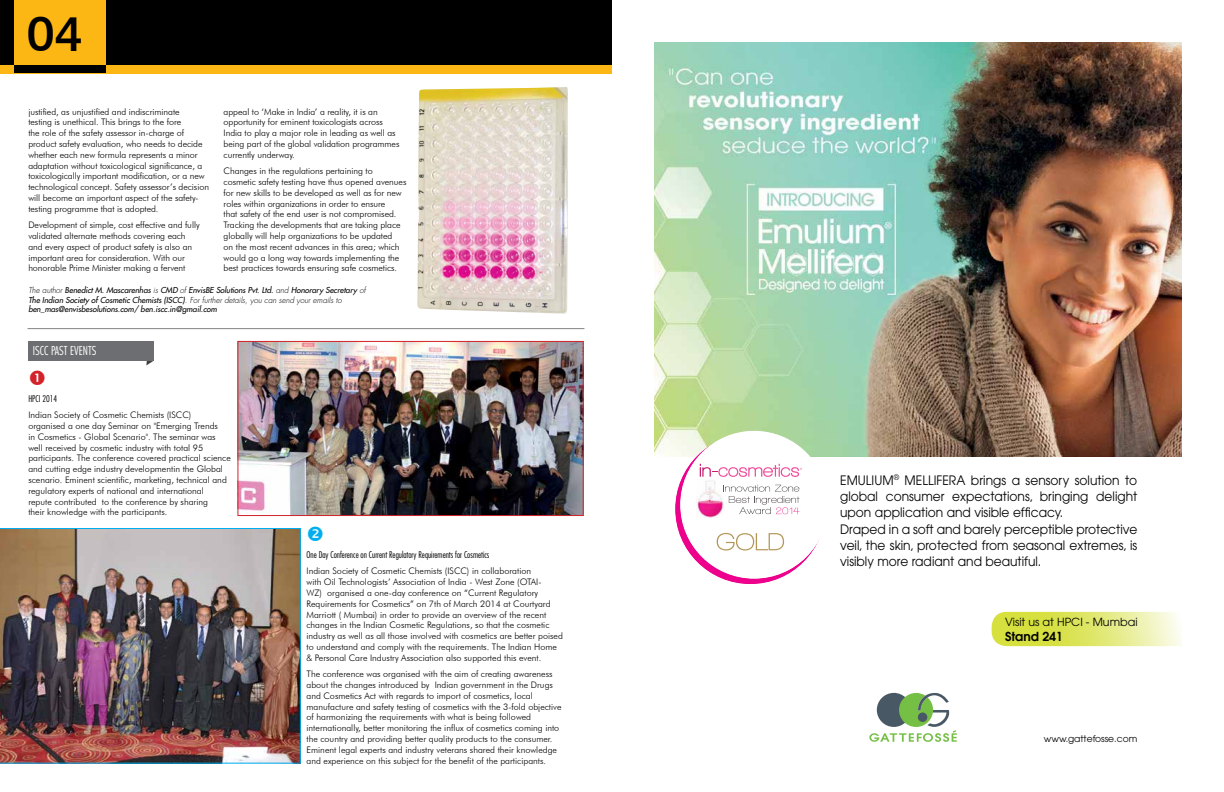
<style>
.page{position:relative;width:1224px;height:792px;background:#fff}
.page>*{position:absolute;margin:0;border:0;box-sizing:border-box;transform-origin:0 0}
.t1{font:500 50px "Swiss 721 BT";color:#000}
.t2{font:12.9px/16.3px "Avant Garde";color:#000;scale:.95 1}
.t3{font:600 12.4px "Avant Garde";color:#000}
.t4{font:300 condensed 12px "Futura";color:#fff}
.t5{font:11.1px "Avant Garde";color:#000}
.t6{font:9.2px "Avant Garde";color:#000}
.t7{font:300 9px/10.8px "Futura BT";color:#000}
.t8{font:300 condensed 9px "Futura";color:#000}
.t9{font:italic 8px/9.6px "Futura";letter-spacing:-.005em;color:#000}
.s1{font-weight:300}
</style>
<div class="page">
<div style="left:0;top:0;width:612px;height:65px;background:#000"></div>
<div style="left:0;top:65px;width:612px;height:8px;background:#fdb714"></div>
<div style="left:14px;top:0;width:92px;height:73px;background:#fdb714"></div>
<div style="left:14px;top:65px;width:92px;height:8px;background:#000"></div>
<svg style="left:869px;top:693px;width:88px;height:49px"></svg>
<svg style="left:992px;top:612px;width:189px;height:34px;background:#e2e979"></svg>
<img style="left:655px;top:42px;width:526px;height:414px">
<div style="left:676px;top:435px;width:148px;height:148px;background:#ec008c;border-radius:50%"></div>
<div style="left:680px;top:431px;width:148px;height:148px;background:#fff;border-radius:50%"></div>
<svg style="left:717px;top:533px;width:67px;height:17px"></svg>
<img style="left:696px;top:481px;width:27px;height:37px">
<svg style="left:700px;top:464px;width:102px;height:13px"></svg>
<svg style="left:723px;top:485px;width:76px;height:29px"></svg>
<img style="left:417px;top:87px;width:151px;height:227px">
<svg style="left:146px;top:360px;width:8px;height:5px"></svg>
<div style="left:28px;top:341px;width:126px;height:19px;background:#6d6e71"></div>
<img style="left:239px;top:343px;width:343px;height:171px">
<div style="left:237px;top:341px;width:347px;height:175px;border:1px solid #d2232a"></div>
<img style="left:0;top:528px;width:301px;height:236px">
<hr style="left:28px;top:328px;width:556px;height:1px;background:#808285">
<h1 class="t1" style="left:27px;top:3px;width:57px">04</h1>
<p class="t7" style="left:28px;top:106px;width:182px">justified, as unjustified and indiscriminate<br>testing is unethical. This brings to the fore<br>the role of the safety assessor in-charge of product safety evaluation, who needs to decide whether each new formula represents a minor adaptation without toxicological significance, a toxicologically important modification, or a new technological concept. Safety assessor’s decision will become an important aspect of the safety&shy;testing programme that is adopted.</p>
<p class="t7" style="left:28px;top:220px;width:173px">Development of simple, cost effective and fully validated alternate methods covering each and every aspect of product safety is also an important area for consideration. With our honorable Prime Minister making a fervent</p>
<p class="t7" style="left:224px;top:106px;width:177px">appeal to ‘Make in India’ a reality, it is an opportunity for eminent toxicologists across India to play a major role in leading as well as being part of the global validation programmes currently underway.</p>
<p class="t7" style="left:224px;top:166px;width:184px">Changes in the regulations pertaining to cosmetic safety testing have thus opened avenues for new skills to be developed as well as for new roles within organizations in order to ensure<br>that safety of the end user is not compromised.<br>Tracking the developments that are taking place globally will help organizations to be updated<br>on the most recent advances in this area; which would go a long way towards implementing the best practices towards ensuring safe cosmetics.</p>
<p class="t9" style="left:28px;top:285px;width:339px"><span class="s1">The author</span> Benedict M. Mascarenhas <span class="s1">is</span> CMD <span class="s1">of</span> EnvisBE Solutions Pvt. Ltd. <span class="s1">and</span> Honorary Secretary <span class="s1">of<br></span>The Indian Society of Cosmetic Chemists (ISCC)<span class="s1">. For further details, you can send your emails to </span>ben_mas@envisbesolutions.com/ ben.iscc.in@gmail.com</p>
<h3 class="t4" style="left:33px;top:343px;width:52px">ISCC past events</h3>
<p class="t8" style="left:28px;top:393px;width:30px">HPCI 2014</p>
<p class="t7" style="left:28px;top:409px;width:204px">Indian Society of Cosmetic Chemists (ISCC)<br>organised a one day Seminar on "Emerging Trends<br>in Cosmetics - Global Scenario". The seminar was well received by cosmetic industry with total 95 participants. The conference covered practical science and cutting edge industry developmentin the Global scenario. Eminent scientific, marketing, technical and regulatory experts of national and international<br>repute contributed to the conference by sharing<br>their knowledge with the participants.</p>
<p class="t8" style="left:307px;top:549px;width:184px">One Day Conference on Current Regulatory Requirements for Cosmetics</p>
<p class="t7" style="left:307px;top:566px;width:258px">Indian Society of Cosmetic Chemists (ISCC) in collaboration<br>with Oil Technologists’ Association of India - West Zone (OTAI-<br>WZ) organised a one-day conference on “Current Regulatory Requirements for Cosmetics” on 7th of March 2014 at Courtyard Marriott ( Mumbai) in order to provide an overview of the recent changes in the Indian Cosmetic Regulations, so that the cosmetic industry as well as all those involved with cosmetics are better poised to understand and comply with the requirements. The Indian Home &amp; Personal Care Industry Association also supported this event.</p>
<p class="t7" style="left:307px;top:669px;width:257px">The conference was organised with the aim of creating awareness about the changes introduced by Indian government in the Drugs and Cosmetics Act with regards to import of cosmetics, local manufacture and safety testing of cosmetics with the 3-fold objective of harmonizing the requirements with what is being followed internationally, better monitoring the influx of cosmetics coming into the country and providing better quality products to the consumer.<br>Eminent legal experts and industry veterans shared their knowledge and experience on this subject for the benefit of the participants.</p>
<p class="t2" style="left:840px;top:472px;width:314px">EMULIUM<sup>®</sup> MELLIFERA brings a sensory solution to global consumer expectations, bringing delight upon application and visible efficacy.<br>Draped in a soft and barely perceptible protective veil, the skin, protected from seasonal extremes, is visibly more radiant and beautiful.</p>
<p class="t5" style="left:1005px;top:615px;width:134px">Visit us at HPCI - Mumbai</p>
<h3 class="t3" style="left:1005px;top:628px;width:60px">Stand 241</h3>
<p class="t6" style="left:1044px;top:733px;width:95px">www.gattefosse.com</p>
</div>
